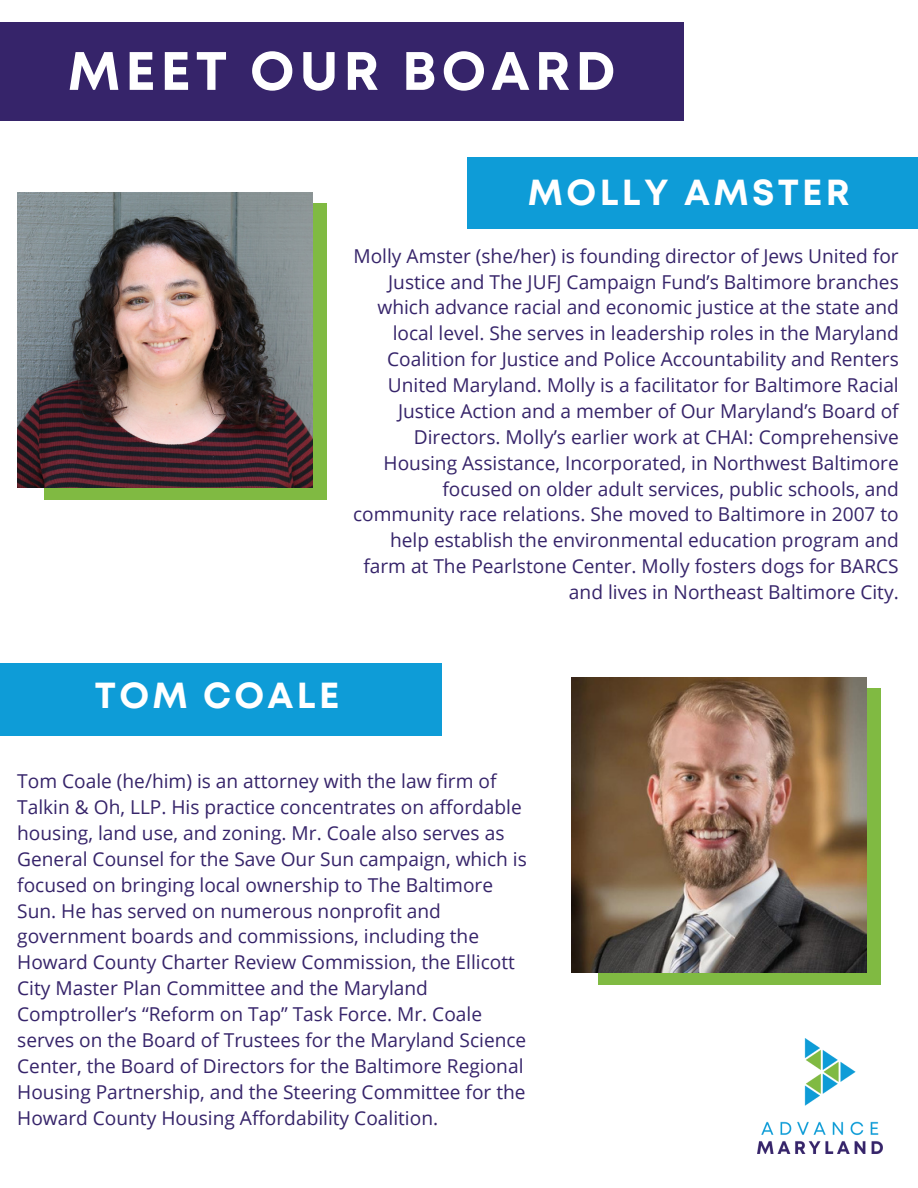
<style>
.page{position:relative;width:918px;height:1188px;background:#fff}
.page>*{position:absolute;margin:0;border:0;box-sizing:border-box;transform-origin:0 0}
.t1{font:700 54px "Mont";letter-spacing:.09em;color:#fff}
.t2{font:700 36.15px "Mont";letter-spacing:.09em;color:#fff}
.t3{font:19.2px/25.8px "Open Sans";color:#36246a;text-align:right}
</style>
<div class="page">
<div style="left:44px;top:204px;width:282px;height:296px;background:#80ba42"></div>
<img style="left:17px;top:193px;width:295px;height:295px">
<div style="left:0;top:22px;width:683px;height:99px;background:#36246a"></div>
<div style="left:467px;top:157px;width:451px;height:72px;background:#0e9cd7"></div>
<div style="left:0;top:664px;width:441px;height:71px;background:#0e9cd7"></div>
<div style="left:598px;top:689px;width:283px;height:296px;background:#80ba42"></div>
<img style="left:571px;top:678px;width:296px;height:295px">
<img style="left:757px;top:1039px;width:125px;height:115px">
<h1 class="t1" style="left:68px;top:51px;width:549px">MEET OUR BOARD</h1>
<h2 class="t2" style="left:528px;top:178px;width:323px">MOLLY AMSTER</h2>
<p class="t3" style="left:353px;top:242px;width:547px">Molly Amster (she/her) is founding director of Jews United for Justice and The JUFJ Campaign Fund’s Baltimore branches which advance racial and economic justice at the state and local level. She serves in leadership roles in the Maryland Coalition for Justice and Police Accountability and Renters United Maryland. Molly is a facilitator for Baltimore Racial Justice Action and a member of Our Maryland’s Board of Directors. Molly’s earlier work at CHAI: Comprehensive Housing Assistance, Incorporated, in Northwest Baltimore focused on older adult services, public schools, and community race relations. She moved to Baltimore in 2007 to help establish the environmental education program and farm at The Pearlstone Center. Molly fosters dogs for BARCS and lives in Northeast Baltimore City.</p>
<h2 class="t2" style="left:95px;top:682px;width:246px">TOM COALE</h2>
<p class="t3" style="left:17px;top:768px;width:511px;text-align:left">Tom Coale (he/him) is an attorney with the law firm of Talkin &amp; Oh, LLP. His practice concentrates on affordable housing, land use, and zoning. Mr. Coale also serves as General Counsel for the Save Our Sun campaign, which is focused on bringing local ownership to The Baltimore Sun. He has served on numerous nonprofit and government boards and commissions, including the Howard County Charter Review Commission, the Ellicott City Master Plan Committee and the Maryland Comptroller’s “Reform on Tap” Task Force. Mr. Coale serves on the Board of Trustees for the Maryland Science Center, the Board of Directors for the Baltimore Regional Housing Partnership, and the Steering Committee for the Howard County Housing Affordability Coalition.</p>
</div>
